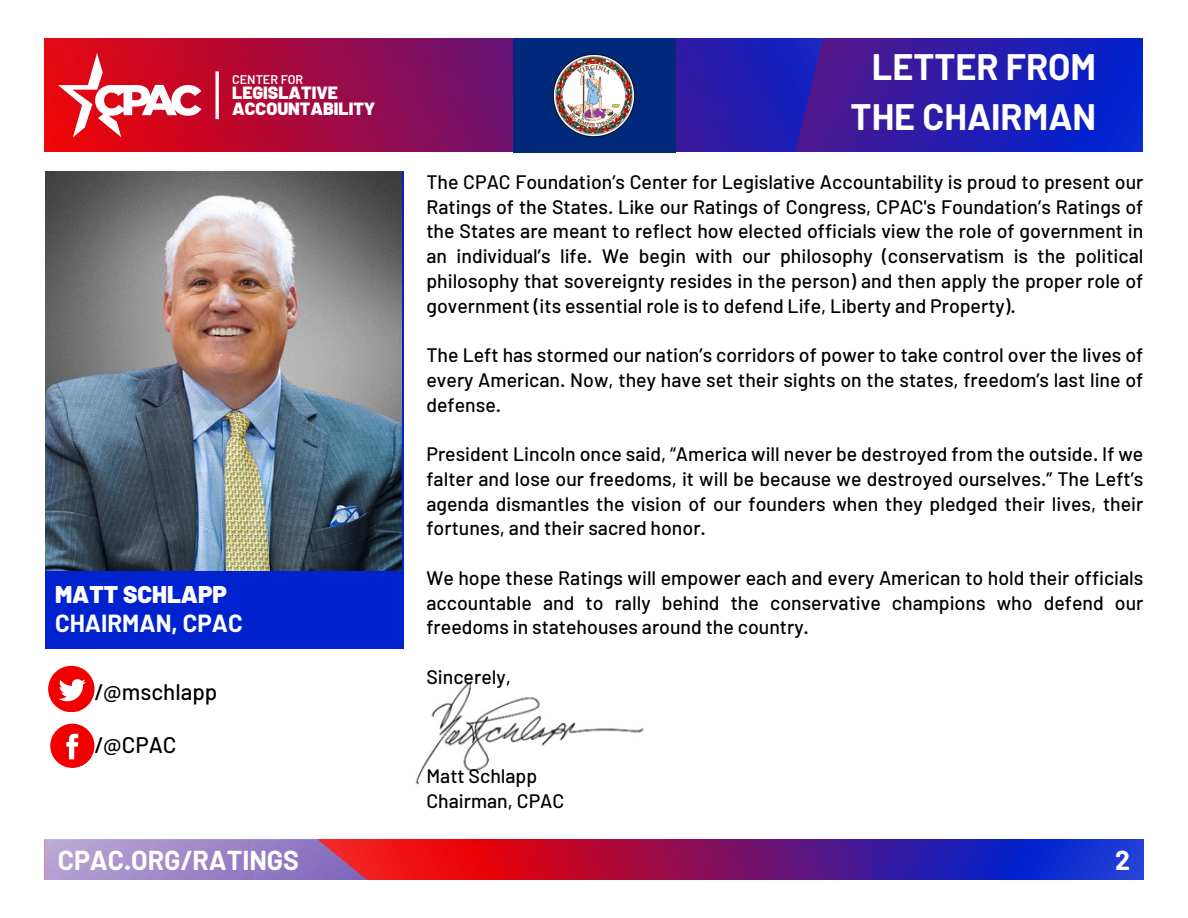
<style>
.page{position:relative;width:1188px;height:918px;background:#fff}
.page>*{position:absolute;margin:0;border:0;box-sizing:border-box;transform-origin:0 0}
.t1{font:700 36px "Barlow";color:#fff}
.t2{font:700 26.7px "Barlow";color:#fff}
.t3{font:700 24.15px "Barlow";color:#fff}
.t4{font:900 24.15px "Barlow";color:#fff}
.t5{font:500 22.5px "Barlow";color:#000}
.t6{font:500 19.5px/24.8px "Barlow";color:#000;text-align:justify}
.t7{font:900 17.7px "Barlow";color:#fff}
.t8{font:600 12.6px "Barlow";color:#fff}
</style>
<div class="page">
<div style="left:45px;top:171px;width:358px;height:477px;background:#0022cf"></div>
<img style="left:45px;top:171px;width:357px;height:14px">
<img style="left:45px;top:185px;width:357px;height:386px">
<img style="left:415px;top:682px;width:229px;height:103px">
<svg style="left:45px;top:38px;width:1098px;height:114px;background:#5a1580"></svg>
<svg style="left:45px;top:840px;width:1099px;height:39px;background:#833584"></svg>
<svg style="left:58px;top:53px;width:144px;height:84px"></svg>
<hr style="left:216px;top:71px;width:3px;height:48px;background:#fff">
<svg style="left:48px;top:666px;width:46px;height:46px"></svg>
<svg style="left:50px;top:724px;width:44px;height:44px"></svg>
<img style="left:513px;top:39px;width:162px;height:113px">
<p class="t8" style="left:232px;top:71px;width:73px">CENTER FOR</p>
<p class="t7" style="left:232px;top:82px;width:107px">LEGISLATIVE</p>
<p class="t7" style="left:232px;top:98px;width:145px">ACCOUNTABILITY</p>
<p class="t4" style="left:55px;top:579px;width:174px">MATT SCHLAPP</p>
<p class="t3" style="left:55px;top:608px;width:189px">CHAIRMAN, CPAC</p>
<p class="t5" style="left:95px;top:677px;width:124px">/@mschlapp</p>
<p class="t5" style="left:95px;top:731px;width:84px">/@CPAC</p>
<p class="t1" style="left:872px;top:44px;width:226px">LETTER FROM</p>
<p class="t1" style="left:851px;top:94px;width:247px">THE CHAIRMAN</p>
<p class="t6" style="left:426px;top:169px;width:718px">The CPAC Foundation’s Center for Legislative Accountability is proud to present our Ratings of the States. Like our Ratings of Congress, CPAC's Foundation’s Ratings of the States are meant to reflect how elected officials view the role of government in an individual’s life. We begin with our philosophy (conservatism is the political philosophy that sovereignty resides in the person) and then apply the proper role of government (its essential role is to defend Life, Liberty and Property).</p>
<p class="t6" style="left:426px;top:342px;width:718px">The Left has stormed our nation’s corridors of power to take control over the lives of every American. Now, they have set their sights on the states, freedom’s last line of defense.</p>
<p class="t6" style="left:426px;top:441px;width:718px">President Lincoln once said, “America will never be destroyed from the outside. If we falter and lose our freedoms, it will be because we destroyed ourselves.” The Left’s agenda dismantles the vision of our founders when they pledged their lives, their fortunes, and their sacred honor.</p>
<p class="t6" style="left:426px;top:565px;width:718px">We hope these Ratings will empower each and every American to hold their officials accountable and to rally behind the conservative champions who defend our freedoms in statehouses around the country.</p>
<p class="t6" style="left:426px;top:664px;width:86px">Sincerely,</p>
<p class="t6" style="left:426px;top:763px;width:112px">Matt Schlapp</p>
<p class="t6" style="left:426px;top:787px;width:139px">Chairman, CPAC</p>
<p class="t2" style="left:58px;top:843px;width:243px">CPAC.ORG/RATINGS</p>
<p class="t2" style="left:1115px;top:843px;width:16px">2</p>
</div>
